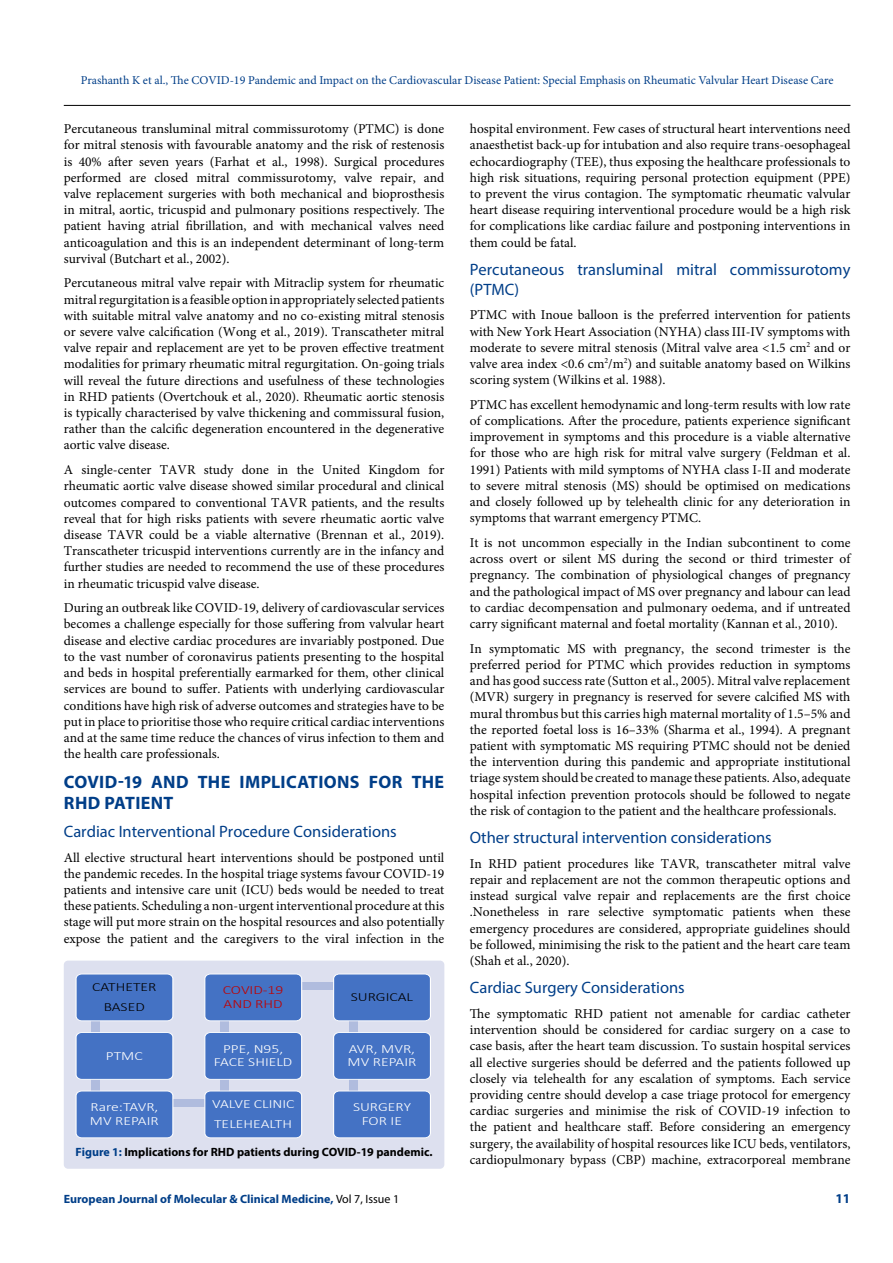
<style>
.page{position:relative;width:893px;height:1263px;background:#fff}
.page>*{position:absolute;margin:0;border:0;box-sizing:border-box;transform-origin:0 0}
.t1{font:700 18px/21px "Myriad Pro";letter-spacing:.02em;color:#003e88}
.t2{font:16.5px/19.8px "Myriad Pro";color:#003e88}
.t3{font:13.5px/16.2px "Minion Pro";color:#000;text-align:justify}
.t4{font:700 13.5px "Myriad Pro";color:#003e88}
.t5{font:300 12.6px/13.8px "Calibri";color:#fff;scale:1.24 1}
.t6{font:300 12.6px/19.2px "Calibri";color:#000;text-align:center;scale:1.24 1}
.t7{font:300 12.6px/13.8px "Calibri";color:#c00000;scale:1.24 1}
.t8{font:12px "Minion Pro";color:#003e88}
.t9{font:700 12px "Myriad Pro";color:#000}
.t10{font:700 12px "Myriad Pro";color:#003e88}
.s1{color:#003e88}
.s2{font-weight:400;color:#000}
</style>
<div class="page">
<hr style="left:64px;top:105px;width:786px;height:1px;background:#000">
<div style="left:64px;top:960px;width:380px;height:209px;background:#dde0ef;border-radius:4px"></div>
<div style="left:91px;top:986px;width:9px;height:58px;background:#b0bcde"></div>
<svg style="left:76px;top:974px;width:98px;height:47px;background:#4d78c6"></svg>
<div style="left:91px;top:1044px;width:9px;height:58px;background:#b0bcde"></div>
<svg style="left:76px;top:1032px;width:98px;height:48px;background:#507bc7"></svg>
<div style="left:96px;top:1099px;width:128px;height:7px;background:#b0bcde"></div>
<svg style="left:76px;top:1090px;width:98px;height:48px;background:#507bc7"></svg>
<div style="left:220px;top:1044px;width:9px;height:58px;background:#b0bcde"></div>
<svg style="left:204px;top:1090px;width:98px;height:48px;background:#507bc7"></svg>
<div style="left:220px;top:986px;width:9px;height:58px;background:#b0bcde"></div>
<svg style="left:204px;top:1032px;width:98px;height:48px;background:#507bc7"></svg>
<div style="left:225px;top:982px;width:128px;height:7px;background:#b0bcde"></div>
<svg style="left:204px;top:974px;width:98px;height:47px;background:#4d78c6"></svg>
<div style="left:349px;top:986px;width:9px;height:58px;background:#b0bcde"></div>
<svg style="left:333px;top:974px;width:98px;height:47px;background:#4d79c6"></svg>
<div style="left:349px;top:1044px;width:9px;height:58px;background:#b0bcde"></div>
<svg style="left:333px;top:1032px;width:98px;height:48px;background:#507bc7"></svg>
<svg style="left:333px;top:1090px;width:98px;height:48px;background:#507bc7"></svg>
<p class="t8" style="left:81px;top:72px;width:754px">Prashanth K et al., The COVID-19 Pandemic and Impact on the Cardiovascular Disease Patient: Special Emphasis on Rheumatic Valvular Heart Disease Care</p>
<p class="t3" style="left:64px;top:121px;width:382px">Percutaneous transluminal mitral commissurotomy (PTMC) is done for mitral stenosis with favourable anatomy and the risk of restenosis is 40% after seven years (Farhat et al., 1998). Surgical procedures performed are closed mitral commissurotomy, valve repair, and valve replacement surgeries with both mechanical and bioprosthesis in mitral, aortic, tricuspid and pulmonary positions respectively. The patient having atrial fibrillation, and with mechanical valves need anticoagulation and this is an independent determinant of long-term survival (Butchart et al., 2002).</p>
<p class="t3" style="left:64px;top:275px;width:382px">Percutaneous mitral valve repair with Mitraclip system for rheumatic mitral regurgitation is a feasible option in appropriately selected patients with suitable mitral valve anatomy and no co-existing mitral stenosis or severe valve calcification (Wong et al., 2019). Transcatheter mitral valve repair and replacement are yet to be proven effective treatment modalities for primary rheumatic mitral regurgitation. On-going trials will reveal the future directions and usefulness of these technologies in RHD patients (Overtchouk et al., 2020). Rheumatic aortic stenosis is typically characterised by valve thickening and commissural fusion, rather than the calcific degeneration encountered in the degenerative aortic valve disease.</p>
<p class="t3" style="left:64px;top:462px;width:382px">A single-center TAVR study done in the United Kingdom for rheumatic aortic valve disease showed similar procedural and clinical outcomes compared to conventional TAVR patients, and the results reveal that for high risks patients with severe rheumatic aortic valve disease TAVR could be a viable alternative (Brennan et al., 2019).<br>Transcatheter tricuspid interventions currently are in the infancy and further studies are needed to recommend the use of these procedures in rheumatic tricuspid valve disease.</p>
<p class="t3" style="left:64px;top:600px;width:382px">During an outbreak like COVID-19, delivery of cardiovascular services becomes a challenge especially for those suffering from valvular heart disease and elective cardiac procedures are invariably postponed. Due to the vast number of coronavirus patients presenting to the hospital and beds in hospital preferentially earmarked for them, other clinical services are bound to suffer. Patients with underlying cardiovascular conditions have high risk of adverse outcomes and strategies have to be put in place to prioritise those who require critical cardiac interventions and at the same time reduce the chances of virus infection to them and the health care professionals.</p>
<h1 class="t1" style="left:64px;top:770px;width:382px">COVID-19 AND THE IMPLICATIONS FOR THE<br>RHD PATIENT</h1>
<p class="t2" style="left:64px;top:821px;width:335px">Cardiac Interventional Procedure Considerations</p>
<p class="t3" style="left:64px;top:849px;width:382px">All elective structural heart interventions should be postponed until the pandemic recedes. In the hospital triage systems favour COVID-19 patients and intensive care unit (ICU) beds would be needed to treat these patients. Scheduling a non-urgent interventional procedure at this stage will put more strain on the hospital resources and also potentially expose the patient and the caregivers to the viral infection in the</p>
<p class="t3" style="left:470px;top:121px;width:382px">hospital environment. Few cases of structural heart interventions need anaesthetist back-up for intubation and also require trans-oesophageal echocardiography (TEE), thus exposing the healthcare professionals to high risk situations, requiring personal protection equipment (PPE) to prevent the virus contagion. The symptomatic rheumatic valvular heart disease requiring interventional procedure would be a high risk for complications like cardiac failure and postponing interventions in them could be fatal.</p>
<p class="t2" style="left:470px;top:259px;width:382px">Percutaneous transluminal mitral commissurotomy (PTMC)</p>
<p class="t3" style="left:470px;top:307px;width:382px">PTMC with Inoue balloon is the preferred intervention for patients with New York Heart Association (NYHA) class III-IV symptoms with moderate to severe mitral stenosis (Mitral valve area &lt;1.5 cm<sup>2</sup> and or valve area index &lt;0.6 cm<sup>2</sup>/m<sup>2</sup>) and suitable anatomy based on Wilkins scoring system (Wilkins et al. 1988).</p>
<p class="t3" style="left:470px;top:396px;width:382px">PTMC has excellent hemodynamic and long-term results with low rate of complications. After the procedure, patients experience significant improvement in symptoms and this procedure is a viable alternative for those who are high risk for mitral valve surgery (Feldman et al.<br>1991) Patients with mild symptoms of NYHA class I-II and moderate to severe mitral stenosis (MS) should be optimised on medications and closely followed up by telehealth clinic for any deterioration in symptoms that warrant emergency PTMC.</p>
<p class="t3" style="left:470px;top:535px;width:382px">It is not uncommon especially in the Indian subcontinent to come across overt or silent MS during the second or third trimester of pregnancy. The combination of physiological changes of pregnancy and the pathological impact of MS over pregnancy and labour can lead to cardiac decompensation and pulmonary oedema, and if untreated carry significant maternal and foetal mortality (Kannan et al., 2010).</p>
<p class="t3" style="left:470px;top:640px;width:382px">In symptomatic MS with pregnancy, the second trimester is the preferred period for PTMC which provides reduction in symptoms and has good success rate (Sutton et al., 2005). Mitral valve replacement (MVR) surgery in pregnancy is reserved for severe calcified MS with mural thrombus but this carries high maternal mortality of 1.5–5% and the reported foetal loss is 16–33% (Sharma et al., 1994). A pregnant patient with symptomatic MS requiring PTMC should not be denied the intervention during this pandemic and appropriate institutional triage system should be created to manage these patients. Also, adequate hospital infection prevention protocols should be followed to negate the risk of contagion to the patient and the healthcare professionals.</p>
<p class="t2" style="left:470px;top:827px;width:303px">Other structural intervention considerations</p>
<p class="t3" style="left:470px;top:855px;width:382px">In RHD patient procedures like TAVR, transcatheter mitral valve repair and replacement are not the common therapeutic options and instead surgical valve repair and replacements are the first choice .Nonetheless in rare selective symptomatic patients when these emergency procedures are considered, appropriate guidelines should be followed, minimising the risk to the patient and the heart care team (Shah et al., 2020).</p>
<p class="t2" style="left:470px;top:977px;width:216px">Cardiac Surgery Considerations</p>
<p class="t3" style="left:470px;top:1005px;width:382px">The symptomatic RHD patient not amenable for cardiac catheter intervention should be considered for cardiac surgery on a case to case basis, after the heart team discussion. To sustain hospital services all elective surgeries should be deferred and the patients followed up closely via telehealth for any escalation of symptoms. Each service providing centre should develop a case triage protocol for emergency cardiac surgeries and minimise the risk of COVID-19 infection to the patient and healthcare staff. Before considering an emergency surgery, the availability of hospital resources like ICU beds, ventilators, cardiopulmonary bypass (CBP) machine, extracorporeal membrane</p>
<p class="t6" style="left:92px;top:977px;width:53px">CATHETER<br>BASED</p>
<p class="t7" style="left:223px;top:983px;width:50px">COVID-19<br>AND RHD</p>
<p class="t6" style="left:351px;top:987px;width:52px">SURGICAL</p>
<p class="t5" style="left:347px;top:1041px;width:57px">AVR, MVR,<br>MV REPAIR</p>
<p class="t5" style="left:353px;top:1100px;width:48px;text-align:center">SURGERY<br>FOR IE</p>
<p class="t9" style="left:76px;top:1144px;width:358px"><span class="s1">Figure 1:</span> Implications for RHD patients during COVID-19 pandemic.</p>
<p class="t5" style="left:214px;top:1041px;width:65px;text-align:center">PPE, N95,<br>FACE SHIELD</p>
<p class="t5" style="left:106px;top:1048px;width:31px">PTMC</p>
<p class="t5" style="left:90px;top:1100px;width:57px">Rare:TAVR,<br>MV REPAIR</p>
<p class="t5" style="left:212px;top:1094px;width:68px;line-height:19.2px">VALVE CLINIC<br>TELEHEALTH</p>
<p class="t10" style="left:64px;top:1191px;width:337px">European Journal of Molecular &amp; Clinical Medicine, <span class="s2">Vol 7, Issue 1</span></p>
<p class="t4" style="left:835px;top:1189px;width:16px">11</p>
</div>
